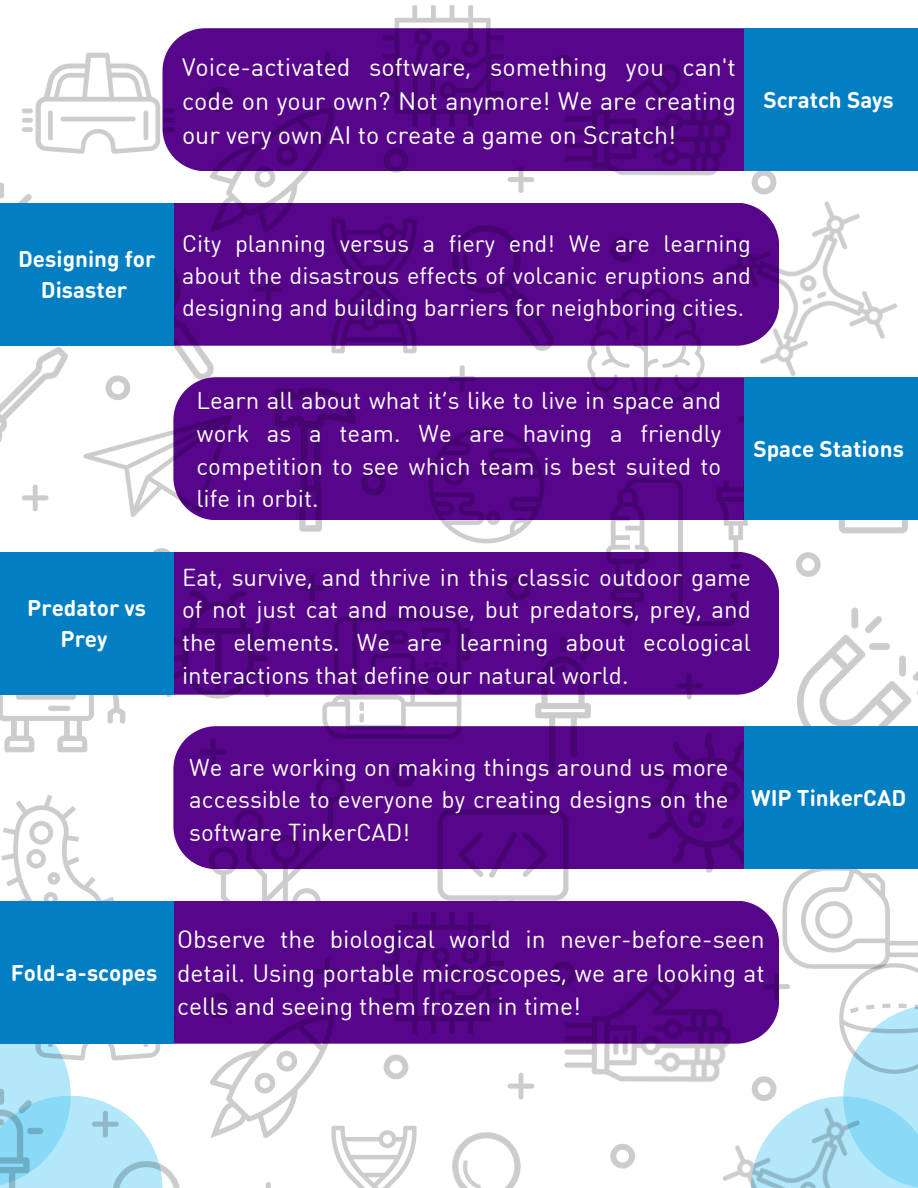
<style>
.page{position:relative;width:918px;height:1188px;background:#fff}
.page>*{position:absolute;margin:0;border:0;box-sizing:border-box;transform-origin:0 0}
.t1{font:24.9px/33.9px "DIN Round Web W03";color:#fff;text-align:justify}
.t2{font:24.6px/33.5px "DIN Round Web W03";color:#fff;text-align:justify}
.t3{font:24px/32.7px "DIN Round Web W03";color:#fff;text-align:justify}
.t4{font:23.55px/32px "DIN Round Web W03";color:#fff;text-align:justify}
.t5{font:700 22.5px/31.5px "DIN Round Web W04";color:#fff;text-align:center}
</style>
<div class="page">
<svg style="left:119px;top:1124px;width:25px;height:9px"></svg>
<div style="left:213px;top:28px;width:308px;height:143px;background:#57058b"></div>
<div style="left:188px;top:726px;width:421px;height:143px;background:#57058b"></div>
<img style="left:22px;top:28px;width:191px;height:189px">
<img style="left:177px;top:737px;width:219px;height:164px">
<img style="left:173px;top:227px;width:80px;height:132px">
<img style="left:0;top:369px;width:50px;height:143px">
<img style="left:50px;top:359px;width:148px;height:214px">
<img style="left:0;top:139px;width:115px;height:230px">
<img style="left:182px;top:80px;width:179px;height:179px">
<img style="left:0;top:538px;width:174px;height:214px">
<svg style="left:255px;top:276px;width:15px;height:26px"></svg>
<svg style="left:105px;top:375px;width:25px;height:25px"></svg>
<svg style="left:207px;top:87px;width:25px;height:25px"></svg>
<svg style="left:22px;top:485px;width:27px;height:26px"></svg>
<img style="left:149px;top:573px;width:141px;height:141px">
<svg style="left:149px;top:548px;width:25px;height:25px"></svg>
<svg style="left:200px;top:739px;width:27px;height:27px"></svg>
<img style="left:1px;top:752px;width:177px;height:144px">
<img style="left:354px;top:5px;width:167px;height:151px">
<svg style="left:314px;top:52px;width:27px;height:26px"></svg>
<img style="left:409px;top:780px;width:189px;height:121px">
<img style="left:609px;top:726px;width:136px;height:147px">
<img style="left:741px;top:607px;width:177px;height:198px">
<svg style="left:391px;top:780px;width:25px;height:7px"></svg>
<img style="left:782px;top:869px;width:108px;height:98px">
<img style="left:521px;top:28px;width:224px;height:218px">
<svg style="left:551px;top:55px;width:25px;height:25px"></svg>
<img style="left:839px;top:520px;width:69px;height:14px">
<img style="left:665px;top:144px;width:233px;height:290px">
<svg style="left:752px;top:171px;width:25px;height:24px"></svg>
<img style="left:198px;top:343px;width:182px;height:234px">
<svg style="left:361px;top:470px;width:19px;height:25px"></svg>
<img style="left:270px;top:183px;width:207px;height:207px">
<svg style="left:383px;top:148px;width:26px;height:25px"></svg>
<img style="left:290px;top:566px;width:213px;height:214px">
<img style="left:413px;top:198px;width:181px;height:180px">
<svg style="left:508px;top:166px;width:26px;height:27px"></svg>
<img style="left:452px;top:595px;width:222px;height:222px">
<svg style="left:676px;top:673px;width:27px;height:26px"></svg>
<img style="left:570px;top:441px;width:221px;height:222px">
<svg style="left:796px;top:552px;width:25px;height:25px"></svg>
<img style="left:380px;top:379px;width:213px;height:213px">
<svg style="left:449px;top:365px;width:27px;height:27px"></svg>
<svg style="left:506px;top:576px;width:25px;height:24px"></svg>
<img style="left:561px;top:262px;width:170px;height:170px">
<svg style="left:610px;top:237px;width:25px;height:25px"></svg>
<svg style="left:738px;top:406px;width:7px;height:26px"></svg>
<div style="left:745px;top:28px;width:173px;height:143px;background:#027ec3"></div>
<div style="left:0;top:203px;width:173px;height:143px;background:#027ec3"></div>
<div style="left:0;top:552px;width:173px;height:143px;background:#027ec3"></div>
<div style="left:745px;top:377px;width:173px;height:143px;background:#027ec3"></div>
<div style="left:213px;top:901px;width:566px;height:125px;background:#57058b"></div>
<div style="left:745px;top:726px;width:173px;height:143px;background:#027ec3"></div>
<img style="left:0;top:896px;width:213px;height:228px">
<img style="left:115px;top:1133px;width:65px;height:55px">
<img style="left:0;top:1046px;width:115px;height:142px">
<img style="left:182px;top:987px;width:172px;height:151px">
<svg style="left:265px;top:1182px;width:5px;height:6px"></svg>
<svg style="left:207px;top:993px;width:25px;height:25px"></svg>
<svg style="left:92px;top:1111px;width:27px;height:27px"></svg>
<img style="left:803px;top:927px;width:115px;height:123px">
<img style="left:354px;top:883px;width:179px;height:161px">
<svg style="left:314px;top:958px;width:27px;height:27px"></svg>
<img style="left:521px;top:902px;width:250px;height:185px">
<svg style="left:551px;top:962px;width:25px;height:25px"></svg>
<img style="left:665px;top:1050px;width:253px;height:138px">
<svg style="left:752px;top:1076px;width:25px;height:25px"></svg>
<svg style="left:763px;top:973px;width:27px;height:27px"></svg>
<img style="left:270px;top:1089px;width:143px;height:99px">
<svg style="left:383px;top:1054px;width:26px;height:25px"></svg>
<img style="left:413px;top:1125px;width:108px;height:63px">
<svg style="left:508px;top:1073px;width:26px;height:27px"></svg>
<img style="left:665px;top:1169px;width:66px;height:19px">
<svg style="left:610px;top:1144px;width:25px;height:25px"></svg>
<div style="left:0;top:901px;width:173px;height:143px;background:#027ec3"></div>
<p class="t1" style="left:182px;top:49px;width:555px">Voice-activated software, something you can't code on your own? Not anymore! We are creating our very own AI to create a game on Scratch!</p>
<p class="t5" style="left:763px;top:83px;width:132px">Scratch Says</p>
<p class="t5" style="left:18px;top:242px;width:139px">Designing for<br>Disaster</p>
<p class="t4" style="left:182px;top:226px;width:570px">City planning versus a fiery end! We are learning about the disastrous effects of volcanic eruptions and designing and building barriers for neighboring cities.</p>
<p class="t5" style="left:27px;top:591px;width:120px">Predator vs<br>Prey</p>
<p class="t3" style="left:197px;top:383px;width:526px">Learn all about what it’s like to live in space and work as a team. We are having a friendly competition to see which team is best suited to life in orbit.</p>
<p class="t5" style="left:753px;top:432px;width:152px">Space Stations</p>
<p class="t3" style="left:182px;top:560px;width:570px">Eat, survive, and thrive in this classic outdoor game of not just cat and mouse, but predators, prey, and the elements. We are learning about ecological interactions that define our natural world.</p>
<p class="t3" style="left:189px;top:750px;width:541px">We are working on making things around us more accessible to everyone by creating designs on the software TinkerCAD!</p>
<p class="t5" style="left:751px;top:781px;width:157px">WIP TinkerCAD</p>
<p class="t5" style="left:11px;top:956px;width:148px">Fold-a-scopes</p>
<p class="t2" style="left:177px;top:922px;width:589px">Observe the biological world in never-before-seen detail. Using portable microscopes, we are looking at cells and seeing them frozen in time!</p>
</div>
